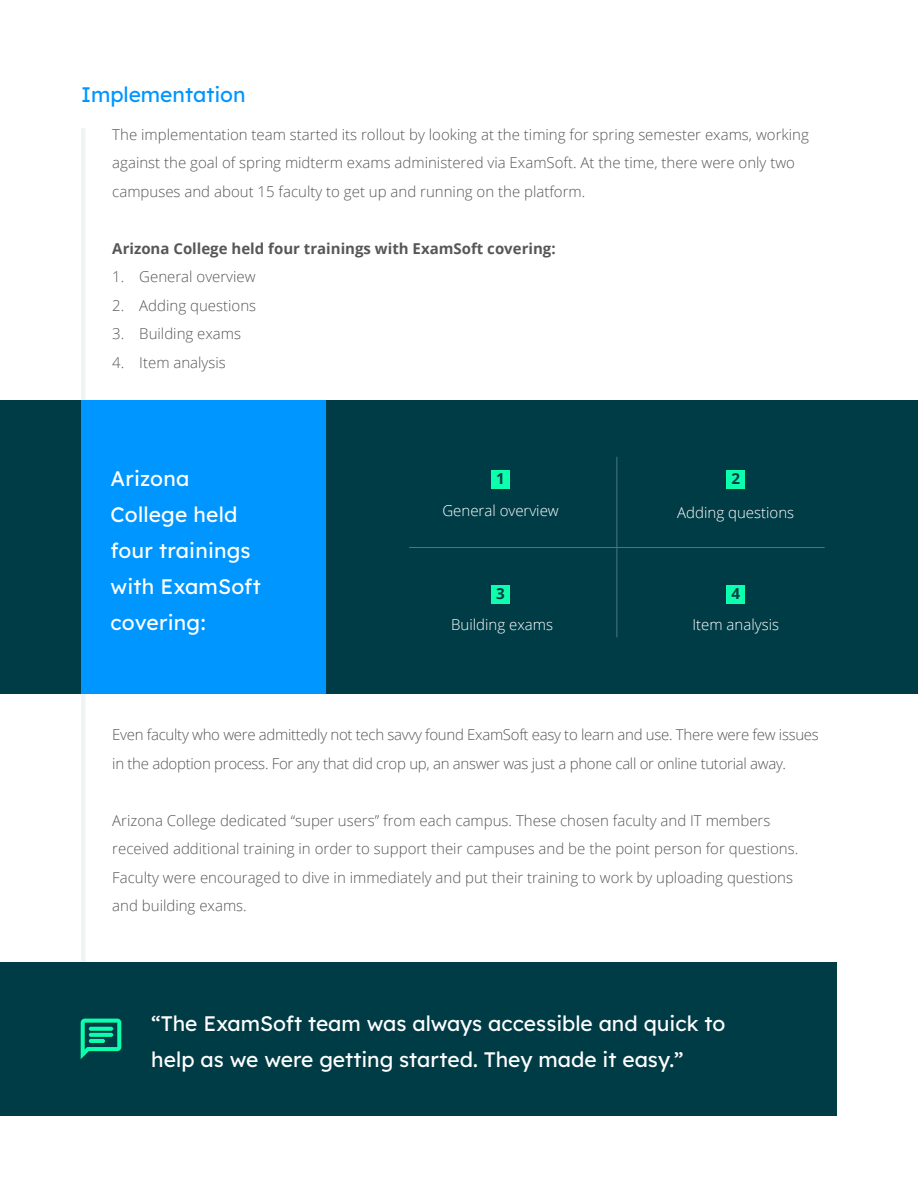
<style>
.page{position:relative;width:918px;height:1188px;background:#fff}
.page>*{position:absolute;margin:0;border:0;box-sizing:border-box;transform-origin:0 0}
.t1{font:21px/36px "Lexend Deca";color:#fff}
.t2{font:21px "Lexend Deca";color:#0096ff}
.t3{font:700 15.15px "Open Sans";color:#003c46}
.t4{font:300 15px/28.5px "Open Sans";color:#575756}
.t5{font:300 15px/28.5px "Open Sans";letter-spacing:-.02em;color:#575756}
.t6{font:300 15px "Open Sans";color:#fff}
.t7{font:700 15px "Open Sans";color:#575756}
</style>
<div class="page">
<div style="left:81px;top:128px;width:5px;height:841px;background:#eff4f4"></div>
<div style="left:0;top:962px;width:837px;height:154px;background:#003c46"></div>
<svg style="left:81px;top:1019px;width:40px;height:40px"></svg>
<div style="left:0;top:401px;width:918px;height:293px;background:#003c46"></div>
<div style="left:81px;top:401px;width:245px;height:293px;background:#0096ff"></div>
<div style="left:492px;top:470px;width:18px;height:18px;background:#0dffad"></div>
<div style="left:492px;top:585px;width:18px;height:18px;background:#0dffad"></div>
<div style="left:727px;top:585px;width:18px;height:18px;background:#0dffad"></div>
<div style="left:727px;top:470px;width:18px;height:18px;background:#0dffad"></div>
<hr style="left:617px;top:457px;width:1px;height:180px;background:#4d777d">
<hr style="left:409px;top:547px;width:416px;height:1px;background:#4d777d">
<h1 class="t2" style="left:81px;top:77px;width:166px">Implementation</h1>
<p class="t4" style="left:112px;top:120px;width:698px">The implementation team started its rollout by looking at the timing for spring semester exams, working against the goal of spring midterm exams administered via ExamSoft. At the time, there were only two campuses and about 15 faculty to get up and running on the platform.</p>
<p class="t7" style="left:112px;top:238px;width:445px">Arizona College held four trainings with ExamSoft covering:</p>
<p class="t4" style="left:112px;top:262px;width:145px">1. General overview</p>
<p class="t4" style="left:112px;top:291px;width:145px">2. Adding questions</p>
<p class="t4" style="left:112px;top:319px;width:130px">3. Building exams</p>
<p class="t4" style="left:112px;top:348px;width:115px">4. Item analysis</p>
<h1 class="t1" style="left:110px;top:458px;width:152px">Arizona<br>College held four trainings with ExamSoft covering:</h1>
<p class="t3" style="left:496px;top:468px;width:10px">1</p>
<p class="t3" style="left:731px;top:468px;width:10px">2</p>
<p class="t6" style="left:442px;top:501px;width:118px">General overview</p>
<p class="t6" style="left:677px;top:502px;width:118px">Adding questions</p>
<p class="t3" style="left:496px;top:583px;width:10px">3</p>
<p class="t3" style="left:731px;top:583px;width:10px">4</p>
<p class="t6" style="left:451px;top:614px;width:103px">Building exams</p>
<p class="t6" style="left:692px;top:614px;width:88px">Item analysis</p>
<p class="t5" style="left:112px;top:720px;width:708px">Even faculty who were admittedly not tech savvy found ExamSoft easy to learn and use. There were few issues in the adoption process. For any that did crop up, an answer was just a phone call or online tutorial away.</p>
<p class="t4" style="left:112px;top:806px;width:688px">Arizona College dedicated “super users” from each campus. These chosen faculty and IT members received additional training in order to support their campuses and be the point person for questions.<br>Faculty were encouraged to dive in immediately and put their training to work by uploading questions and building exams.</p>
<h1 class="t1" style="left:151px;top:1004px;width:576px">“The ExamSoft team was always accessible and quick to help as we were getting started. They made it easy.”</h1>
</div>
